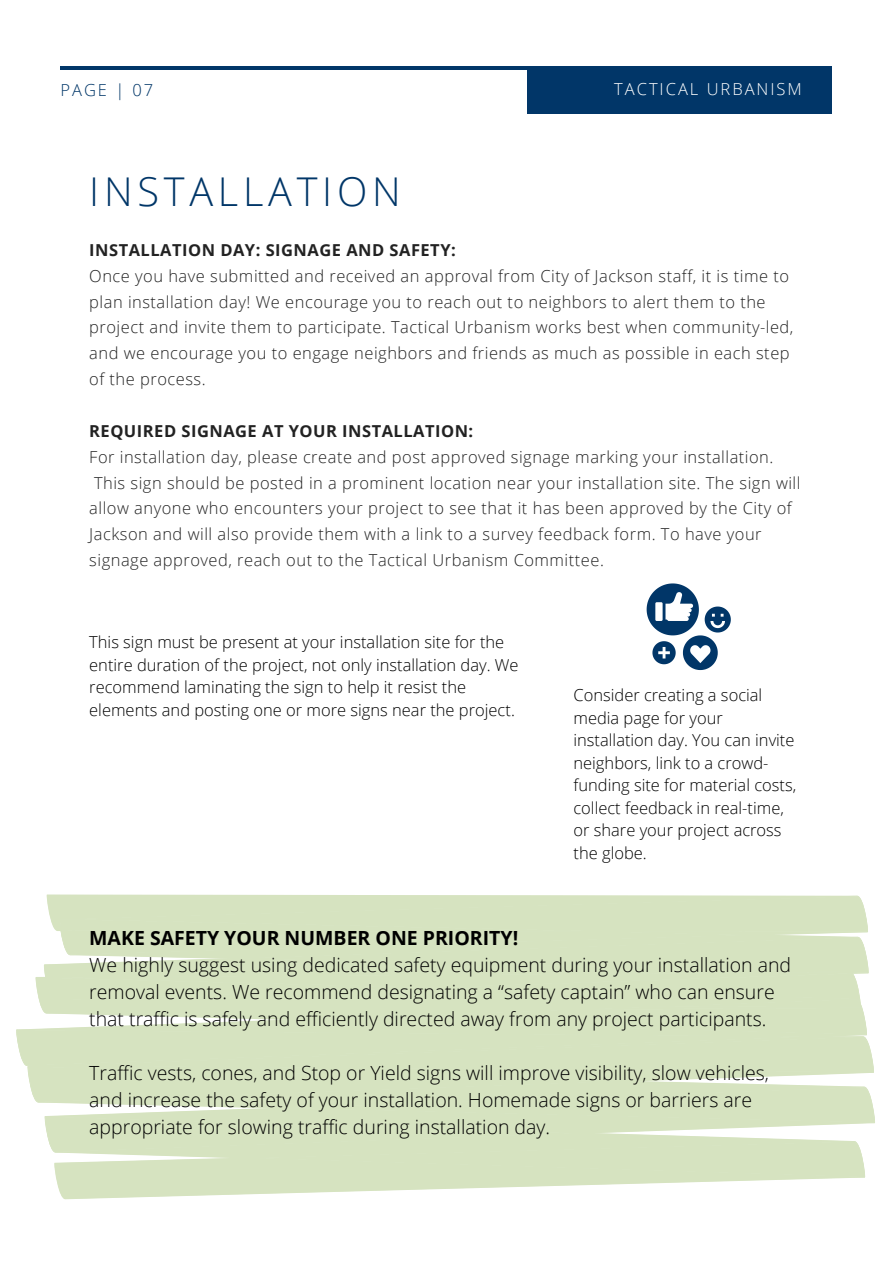
<style>
.page{position:relative;width:893px;height:1264px;background:#fff}
.page>*{position:absolute;margin:0;border:0;box-sizing:border-box;transform-origin:0 0}
.t1{font:300 39.6px "Open Sans";letter-spacing:.12em;color:#013668}
.t2{font:300 19.5px/27px "Open Sans";color:#000}
.t3{font:700 19.5px "Open Sans";color:#000}
.t4{font:300 16.5px/25.8px "Open Sans";letter-spacing:.03em;color:#222}
.t5{font:300 16.5px/22.5px "Open Sans";color:#000}
.t6{font:700 16.5px "Open Sans";letter-spacing:.03em;color:#222}
.t7{font:300 16.5px "Open Sans";letter-spacing:.12em;color:#fff}
.t8{font:300 16.5px "Open Sans";letter-spacing:.12em;color:#013668}
</style>
<div class="page">
<hr style="left:60px;top:66px;width:770px;height:4px;background:#013668">
<div style="left:527px;top:66px;width:305px;height:47px;background:#013668"></div>
<svg style="left:646px;top:583px;width:84px;height:87px"></svg>
<svg style="left:56px;top:1177px;width:809px;height:21px;fill:#d6e3c0"></svg>
<svg style="left:16px;top:894px;width:858px;height:283px;background:#d9e5c5"></svg>
<p class="t8" style="left:60px;top:79px;width:94px">PAGE | 07</p>
<p class="t7" style="left:614px;top:78px;width:189px">TACTICAL URBANISM</p>
<p class="t1" style="left:89px;top:164px;width:313px">INSTALLATION</p>
<p class="t6" style="left:89px;top:238px;width:368px">INSTALLATION DAY: SIGNAGE AND SAFETY:</p>
<p class="t4" style="left:89px;top:262px;width:705px">Once you have submitted and received an approval from City of Jackson staff, it is time to plan installation day! We encourage you to reach out to neighbors to alert them to the project and invite them to participate. Tactical Urbanism works best when community-led, and we encourage you to engage neighbors and friends as much as possible in each step of the process.</p>
<p class="t6" style="left:89px;top:419px;width:385px">REQUIRED SIGNAGE AT YOUR INSTALLATION:</p>
<p class="t4" style="left:89px;top:443px;width:712px">For installation day, please create and post approved signage marking your installation.<br>This sign should be posted in a prominent location near your installation site. The sign will allow anyone who encounters your project to see that it has been approved by the City of Jackson and will also provide them with a link to a survey feedback form. To have your signage approved, reach out to the Tactical Urbanism Committee.</p>
<p class="t5" style="left:89px;top:630px;width:431px">This sign must be present at your installation site for the entire duration of the project, not only installation day. We recommend laminating the sign to help it resist the elements and posting one or more signs near the project.</p>
<p class="t5" style="left:573px;top:683px;width:224px">Consider creating a social media page for your installation day. You can invite neighbors, link to a crowd&shy;funding site for material costs, collect feedback in real-time, or share your project across the globe.</p>
<p class="t3" style="left:89px;top:924px;width:430px">MAKE SAFETY YOUR NUMBER ONE PRIORITY!</p>
<p class="t2" style="left:89px;top:951px;width:703px">We highly suggest using dedicated safety equipment during your installation and removal events. We recommend designating a “safety captain” who can ensure that traffic is safely and efficiently directed away from any project participants.</p>
<p class="t2" style="left:89px;top:1058px;width:681px">Traffic vests, cones, and Stop or Yield signs will improve visibility, slow vehicles, and increase the safety of your installation. Homemade signs or barriers are appropriate for slowing traffic during installation day.</p>
</div>
